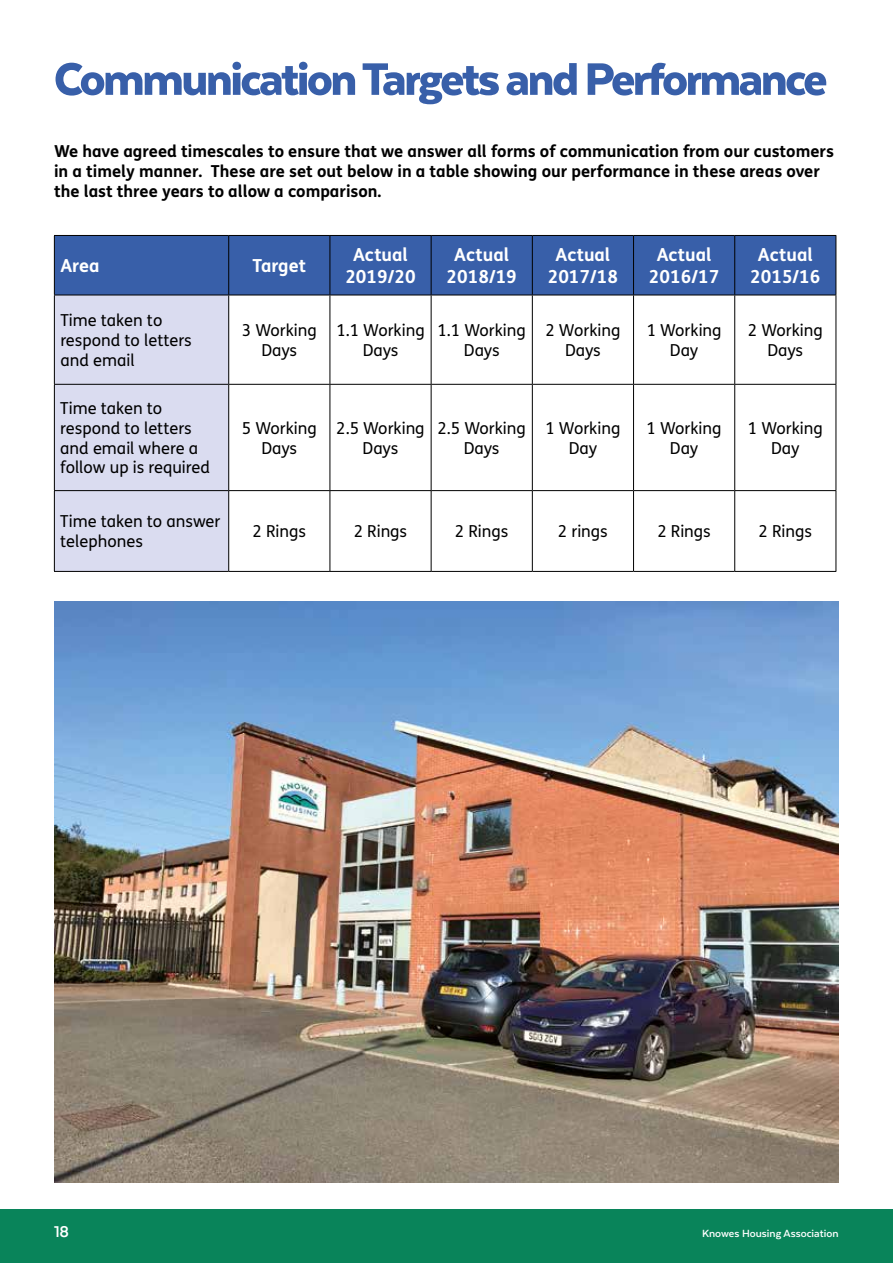
<style>
.page{position:relative;width:893px;height:1263px;background:#fff}
.page>*{position:absolute;margin:0;border:0;box-sizing:border-box;transform-origin:0 0}
.t1{font:900 52.5px "Texta";letter-spacing:-.05em;color:#385fa9}
.t2{font:700 18px/21.6px "FS Me";color:#fff;text-align:center}
.t3{font:700 18px "Texta";color:#fff}
.t4{font:16.5px/19.8px "FS Me";color:#000;text-align:center}
.t5{font:700 16.5px/19.8px "FS Me";color:#000}
.t6{font:700 12px "Texta";color:#fff}
</style>
<div class="page">
<div style="left:0;top:1209px;width:893px;height:54px;background:#09845a"></div>
<div style="left:55px;top:236px;width:781px;height:59px;background:#385fa9"></div>
<div style="left:55px;top:296px;width:173px;height:275px;background:#dadcf0"></div>
<hr style="left:54px;top:235px;width:175px;height:1px;background:#000">
<hr style="left:229px;top:235px;width:101px;height:1px;background:#000">
<hr style="left:330px;top:235px;width:101px;height:1px;background:#000">
<hr style="left:431px;top:235px;width:101px;height:1px;background:#000">
<hr style="left:532px;top:235px;width:101px;height:1px;background:#000">
<hr style="left:633px;top:235px;width:102px;height:1px;background:#000">
<hr style="left:735px;top:235px;width:101px;height:1px;background:#000">
<hr style="left:229px;top:295px;width:101px;height:1px;background:#000">
<hr style="left:330px;top:295px;width:101px;height:1px;background:#000">
<hr style="left:431px;top:295px;width:101px;height:1px;background:#000">
<hr style="left:532px;top:295px;width:101px;height:1px;background:#000">
<hr style="left:633px;top:295px;width:102px;height:1px;background:#000">
<hr style="left:735px;top:295px;width:101px;height:1px;background:#000">
<hr style="left:229px;top:384px;width:101px;height:1px;background:#000">
<hr style="left:330px;top:384px;width:101px;height:1px;background:#000">
<hr style="left:431px;top:384px;width:101px;height:1px;background:#000">
<hr style="left:532px;top:384px;width:101px;height:1px;background:#000">
<hr style="left:633px;top:384px;width:102px;height:1px;background:#000">
<hr style="left:735px;top:384px;width:101px;height:1px;background:#000">
<hr style="left:229px;top:490px;width:101px;height:1px;background:#000">
<hr style="left:330px;top:490px;width:101px;height:1px;background:#000">
<hr style="left:431px;top:490px;width:101px;height:1px;background:#000">
<hr style="left:532px;top:490px;width:101px;height:1px;background:#000">
<hr style="left:633px;top:490px;width:102px;height:1px;background:#000">
<hr style="left:735px;top:490px;width:101px;height:1px;background:#000">
<hr style="left:229px;top:571px;width:101px;height:1px;background:#000">
<hr style="left:330px;top:571px;width:101px;height:1px;background:#000">
<hr style="left:431px;top:571px;width:101px;height:1px;background:#000">
<hr style="left:532px;top:571px;width:101px;height:1px;background:#000">
<hr style="left:633px;top:571px;width:102px;height:1px;background:#000">
<hr style="left:735px;top:571px;width:101px;height:1px;background:#000">
<hr style="left:54px;top:236px;width:1px;height:59px;background:#000">
<hr style="left:228px;top:236px;width:1px;height:59px;background:#000">
<hr style="left:330px;top:236px;width:1px;height:59px;background:#000">
<hr style="left:431px;top:236px;width:1px;height:59px;background:#000">
<hr style="left:532px;top:236px;width:1px;height:59px;background:#000">
<hr style="left:633px;top:236px;width:1px;height:59px;background:#000">
<hr style="left:734px;top:236px;width:1px;height:59px;background:#000">
<hr style="left:836px;top:236px;width:1px;height:59px;background:#000">
<hr style="left:330px;top:295px;width:1px;height:89px;background:#000">
<hr style="left:431px;top:295px;width:1px;height:89px;background:#000">
<hr style="left:532px;top:295px;width:1px;height:89px;background:#000">
<hr style="left:633px;top:295px;width:1px;height:89px;background:#000">
<hr style="left:734px;top:295px;width:1px;height:89px;background:#000">
<hr style="left:836px;top:295px;width:1px;height:89px;background:#000">
<hr style="left:330px;top:385px;width:1px;height:105px;background:#000">
<hr style="left:431px;top:385px;width:1px;height:105px;background:#000">
<hr style="left:532px;top:385px;width:1px;height:105px;background:#000">
<hr style="left:633px;top:385px;width:1px;height:105px;background:#000">
<hr style="left:734px;top:385px;width:1px;height:105px;background:#000">
<hr style="left:836px;top:385px;width:1px;height:105px;background:#000">
<hr style="left:330px;top:491px;width:1px;height:80px;background:#000">
<hr style="left:431px;top:491px;width:1px;height:80px;background:#000">
<hr style="left:532px;top:491px;width:1px;height:80px;background:#000">
<hr style="left:633px;top:491px;width:1px;height:80px;background:#000">
<hr style="left:734px;top:491px;width:1px;height:80px;background:#000">
<hr style="left:836px;top:491px;width:1px;height:80px;background:#000">
<hr style="left:54px;top:295px;width:1px;height:89px;background:#000">
<hr style="left:54px;top:385px;width:1px;height:105px;background:#000">
<hr style="left:54px;top:491px;width:1px;height:80px;background:#000">
<hr style="left:54px;top:295px;width:175px;height:1px;background:#000">
<hr style="left:228px;top:295px;width:1px;height:89px;background:#000">
<hr style="left:228px;top:385px;width:1px;height:105px;background:#000">
<hr style="left:228px;top:491px;width:1px;height:80px;background:#000">
<hr style="left:54px;top:384px;width:175px;height:1px;background:#000">
<hr style="left:54px;top:490px;width:175px;height:1px;background:#000">
<hr style="left:54px;top:571px;width:175px;height:1px;background:#000">
<img style="left:54px;top:601px;width:785px;height:581px">
<h1 class="t1" style="left:54px;top:52px;width:775px">Communication Targets and Performance</h1>
<p class="t5" style="left:54px;top:142px;width:781px">We have agreed timescales to ensure that we answer all forms of communication from our customers in a timely manner. These are set out below in a table showing our performance in these areas over the last three years to allow a comparison.</p>
<p class="t2" style="left:60px;top:255px;width:41px">Area</p>
<p class="t2" style="left:253px;top:255px;width:55px">Target</p>
<p class="t2" style="left:345px;top:244px;width:72px">Actual<br>2019/20</p>
<p class="t2" style="left:446px;top:244px;width:72px">Actual<br>2018/19</p>
<p class="t2" style="left:548px;top:244px;width:72px">Actual<br>2017/18</p>
<p class="t2" style="left:649px;top:244px;width:72px">Actual<br>2016/17</p>
<p class="t2" style="left:750px;top:244px;width:72px">Actual<br>2015/16</p>
<p class="t4" style="left:60px;top:311px;width:133px;text-align:left">Time taken to respond to letters and email</p>
<p class="t4" style="left:242px;top:321px;width:76px">3 Working<br>Days</p>
<p class="t4" style="left:336px;top:321px;width:90px">1.1 Working<br>Days</p>
<p class="t4" style="left:438px;top:321px;width:90px">1.1 Working<br>Days</p>
<p class="t4" style="left:545px;top:321px;width:76px">2 Working<br>Days</p>
<p class="t4" style="left:647px;top:321px;width:76px">1 Working<br>Day</p>
<p class="t4" style="left:748px;top:321px;width:76px">2 Working<br>Days</p>
<p class="t4" style="left:60px;top:399px;width:151px;text-align:left">Time taken to respond to letters and email where a follow up is required</p>
<p class="t4" style="left:242px;top:418px;width:76px">5 Working<br>Days</p>
<p class="t4" style="left:336px;top:418px;width:90px">2.5 Working<br>Days</p>
<p class="t4" style="left:437px;top:418px;width:90px">2.5 Working<br>Days</p>
<p class="t4" style="left:545px;top:418px;width:76px">1 Working<br>Day</p>
<p class="t4" style="left:647px;top:418px;width:76px">1 Working<br>Day</p>
<p class="t4" style="left:748px;top:418px;width:76px">1 Working<br>Day</p>
<p class="t4" style="left:60px;top:512px;width:162px;text-align:left">Time taken to answer telephones</p>
<p class="t4" style="left:252px;top:522px;width:55px">2 Rings</p>
<p class="t4" style="left:354px;top:522px;width:55px">2 Rings</p>
<p class="t4" style="left:455px;top:522px;width:55px">2 Rings</p>
<p class="t4" style="left:558px;top:522px;width:51px">2 rings</p>
<p class="t4" style="left:657px;top:522px;width:55px">2 Rings</p>
<p class="t4" style="left:758px;top:522px;width:55px">2 Rings</p>
<p class="t3" style="left:54px;top:1222px;width:17px">18</p>
<p class="t6" style="left:702px;top:1227px;width:138px">Knowes Housing Association</p>
</div>
